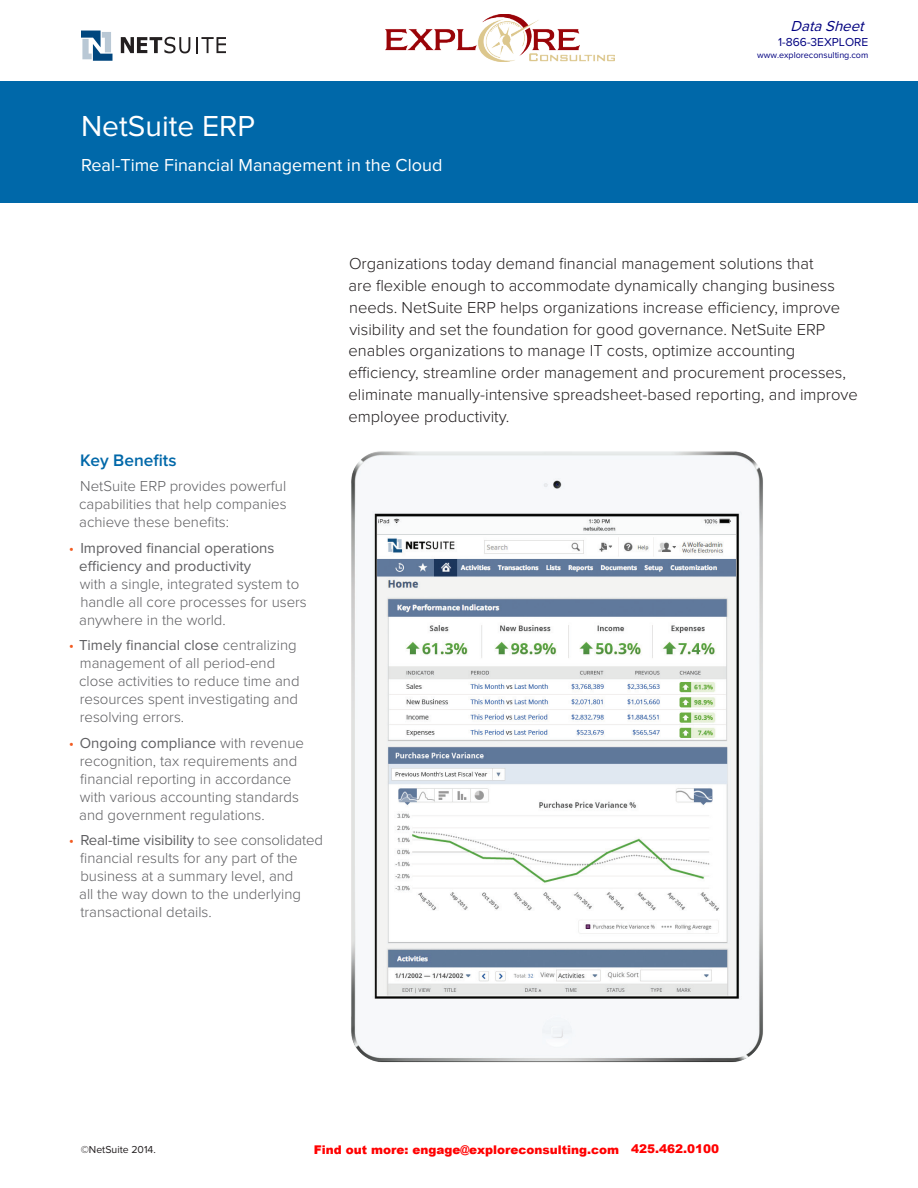
<style>
.page{position:relative;width:918px;height:1188px;background:#fff}
.page>*{position:absolute;margin:0;border:0;box-sizing:border-box;transform-origin:0 0}
.t1{font:30px "Proxima Nova";color:#fff}
.t2{font:18px "Proxima Nova";color:#fff}
.t3{font:600 17.25px "Proxima Nova";color:#0068a9}
.t4{font:300 16.5px/21.8px "Proxima Nova";color:#231f20}
.t5{font:300 15px/18px "Proxima Nova";color:#5f5f62}
.t6{font:15px/18px "Proxima Nova";color:#5f5f62}
.t7{font:italic 15px "Proxima Nova";color:#000080}
.t8{font:900 12px "Arial";color:#f00}
.t9{font:12px "Proxima Nova";color:#000080}
.t10{font:10.5px "Proxima Nova";color:#231f20}
.t11{font:9px "Proxima Nova";color:#000080}
.s1{font-weight:300;color:#f25b21}
.s2{color:#f25b21}
.s3{font-weight:400}
</style>
<div class="page">
<svg style="left:81px;top:31px;width:31px;height:30px"></svg>
<svg style="left:121px;top:37px;width:69px;height:16px"></svg>
<svg style="left:196px;top:37px;width:30px;height:16px"></svg>
<div style="left:0;top:81px;width:918px;height:121px;background:#0068a9"></div>
<img style="left:351px;top:451px;width:412px;height:611px">
<img style="left:386px;top:15px;width:228px;height:47px">
<h1 class="t1" style="left:81px;top:109px;width:176px">NetSuite ERP</h1>
<p class="t2" style="left:81px;top:155px;width:363px">Real-Time Financial Management in the Cloud</p>
<p class="t7" style="left:791px;top:17px;width:79px">DataSheet</p>
<p class="t9" style="left:778px;top:35px;width:92px">1-866-3EXPLORE</p>
<p class="t11" style="left:757px;top:50px;width:113px">www.exploreconsulting.com</p>
<p class="t3" style="left:80px;top:450px;width:98px">Key Benefits</p>
<p class="t5" style="left:79px;top:478px;width:209px;text-align:justify">NetSuite ERP provides powerful capabilities that help companies achieve these benefits:</p>
<p class="t6" style="left:79px;top:539px;width:197px;text-indent:-11px"><span class="s1">•</span> Improved financial operations efficiency and productivity</p>
<p class="t5" style="left:79px;top:575px;width:229px">with a single, integrated system to handle all core processes for users anywhere in the world.</p>
<p class="t5" style="left:79px;top:637px;width:222px;text-indent:-10px"><span class="s2">•</span> <span class="s3">Timely financial close</span> centralizing management of all period-end close activities to reduce time and resources spent investigating and resolving errors.</p>
<p class="t5" style="left:79px;top:734px;width:226px;text-indent:-10px"><span class="s2">•</span> <span class="s3">Ongoing compliance</span> with revenue recognition, tax requirements and financial reporting in accordance with various accounting standards and government regulations.</p>
<p class="t5" style="left:79px;top:832px;width:245px;text-indent:-10px"><span class="s2">•</span> <span class="s3">Real-time visibility</span> to see consolidated financial results for any part of the business at a summary level, and<br>all the way down to the underlying transactional details.</p>
<p class="t4" style="left:349px;top:253px;width:511px">Organizations today demand financial management solutions that<br>are flexible enough to accommodate dynamically changing business needs. NetSuite ERP helps organizations increase efficiency, improve visibility and set the foundation for good governance. NetSuite ERP enables organizations to manage IT costs, optimize accounting efficiency, streamline order management and procurement processes, eliminate manually-intensive spreadsheet-based reporting, and improve employee productivity.</p>
<p class="t10" style="left:81px;top:1143px;width:77px">©NetSuite 2014.</p>
<p class="t8" style="left:314px;top:1141px;width:407px">Find out more: engage@exploreconsulting.com 425.462.0100</p>
</div>
